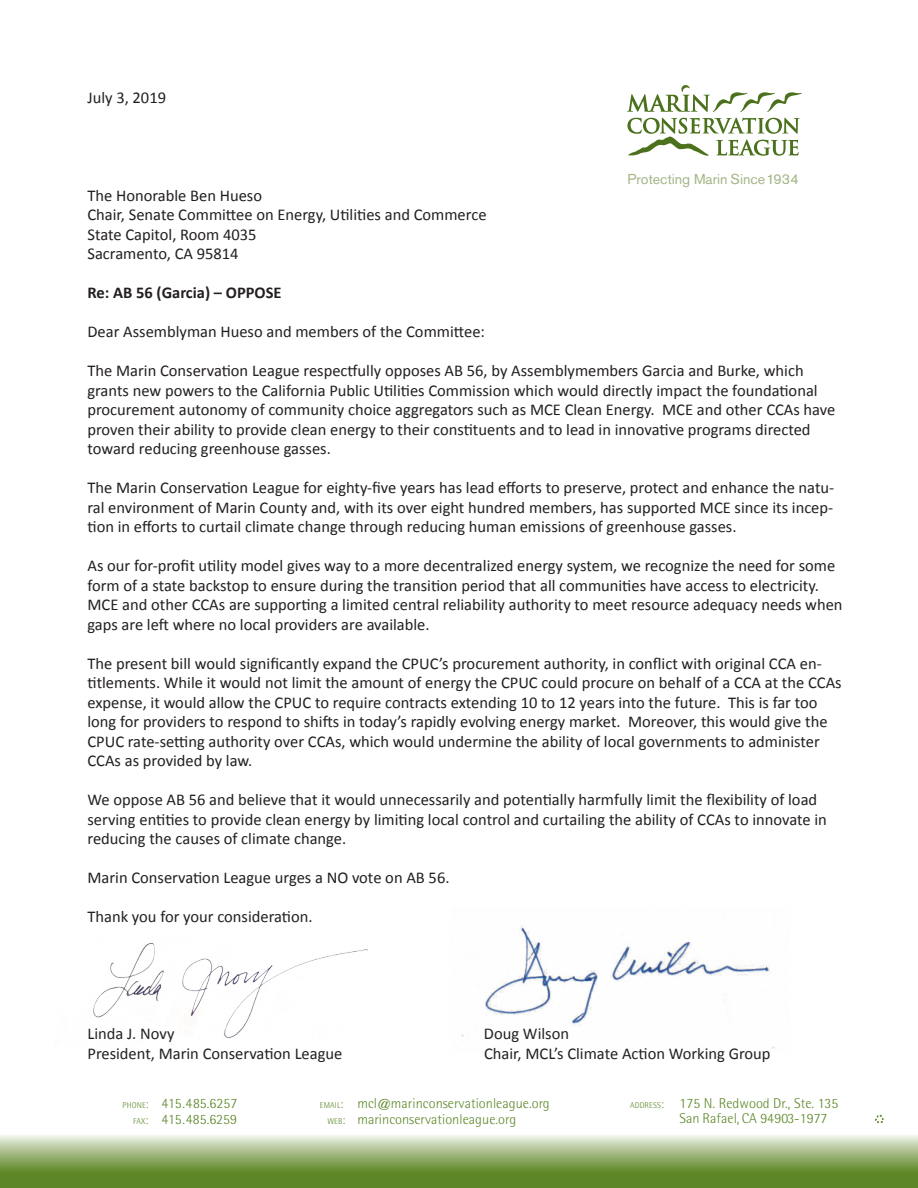
<style>
.page{position:relative;width:918px;height:1188px;background:#fff}
.page>*{position:absolute;margin:0;border:0;box-sizing:border-box;transform-origin:0 0}
.t1{font:16.5px/19.5px "Calibri";color:#231f20}
.t2{font:700 16.5px "Calibri";color:#231f20}
.t3{font:300 14.25px/16.5px "Rotis Semi Sans Std";letter-spacing:.005em;color:#5c8727}
.t4{font:14.25px "Akzidenz Grotesk BE";color:#a2b585}
.s1{font-size:8.4px}
.s2{font-size:12px}
</style>
<div class="page">
<svg style="left:627px;top:118px;width:173px;height:38px"></svg>
<svg style="left:627px;top:85px;width:175px;height:27px"></svg>
<svg style="left:0;top:1135px;width:918px;height:53px;background:#8fab69"></svg>
<svg style="left:875px;top:1114px;width:10px;height:10px"></svg>
<img style="left:55px;top:942px;width:313px;height:101px">
<img style="left:455px;top:926px;width:320px;height:123px">
<p class="t1" style="left:87px;top:89px;width:80px">July 3, 2019</p>
<p class="t4" style="left:628px;top:173px;width:173px">Protecting Marin Since 1934</p>
<p class="t1" style="left:87px;top:187px;width:401px">The Honorable Ben Hueso<br>Chair, Senate Committee on Energy, Utilities and Commerce<br>State Capitol, Room 4035<br>Sacramento, CA 95814</p>
<p class="t2" style="left:87px;top:287px;width:196px">Re: AB 56 (Garcia) – OPPOSE</p>
<p class="t1" style="left:87px;top:321px;width:399px">Dear Assemblyman Hueso and members of the Committee:</p>
<p class="t1" style="left:87px;top:360px;width:750px">The Marin Conservation League respectfully opposes AB 56, by Assemblymembers Garcia and Burke, which grants new powers to the California Public Utilities Commission which would directly impact the foundational procurement autonomy of community choice aggregators such as MCE Clean Energy. MCE and other CCAs have proven their ability to provide clean energy to their constituents and to lead in innovative programs directed toward reducing greenhouse gasses.</p>
<p class="t1" style="left:87px;top:477px;width:748px;text-align:justify">The Marin Conservation League for eighty-five years has lead efforts to preserve, protect and enhance the natu&shy;ral environment of Marin County and, with its over eight hundred members, has supported MCE since its incep&shy;tion in efforts to curtail climate change through reducing human emissions of greenhouse gasses.</p>
<p class="t1" style="left:87px;top:555px;width:757px">As our for-profit utility model gives way to a more decentralized energy system, we recognize the need for some form of a state backstop to ensure during the transition period that all communities have access to electricity.<br>MCE and other CCAs are supporting a limited central reliability authority to meet resource adequacy needs when gaps are left where no local providers are available.</p>
<p class="t1" style="left:87px;top:653px;width:756px">The present bill would significantly expand the CPUC’s procurement authority, in conflict with original CCA en&shy;titlements. While it would not limit the amount of energy the CPUC could procure on behalf of a CCA at the CCAs expense, it would allow the CPUC to require contracts extending 10 to 12 years into the future. This is far too long for providers to respond to shifts in today’s rapidly evolving energy market. Moreover, this would give the CPUC rate-setting authority over CCAs, which would undermine the ability of local governments to administer CCAs as provided by law.</p>
<p class="t1" style="left:87px;top:789px;width:741px">We oppose AB 56 and believe that it would unnecessarily and potentially harmfully limit the flexibility of load serving entities to provide clean energy by limiting local control and curtailing the ability of CCAs to innovate in reducing the causes of climate change.</p>
<p class="t1" style="left:87px;top:867px;width:364px">Marin Conservation League urges a NO vote on AB 56.</p>
<p class="t1" style="left:87px;top:906px;width:227px">Thank you for your consideration.</p>
<p class="t1" style="left:87px;top:1023px;width:89px">Linda J. Novy</p>
<p class="t1" style="left:484px;top:1023px;width:87px">Doug Wilson</p>
<p class="t1" style="left:87px;top:1043px;width:256px">President, Marin Conservation League</p>
<p class="t1" style="left:484px;top:1043px;width:288px">Chair, MCL’s Climate Action Working Group</p>
<p class="t3" style="left:123px;top:1096px;width:116px;text-align:right"><span class="s1">PHONE</span><span class="s2">:</span> 415.485.6257<br><span class="s1">FAX</span><span class="s2">:</span> 415.485.6259</p>
<p class="t3" style="left:327px;top:1096px;width:224px;text-indent:-8px"><span class="s1">EMAIL</span><span class="s2">:</span> mcl@marinconservationleague.org<br><span class="s1">WEB</span><span class="s2">:</span> marinconservationleague.org</p>
<p class="t3" style="left:680px;top:1096px;width:160px;line-height:15.8px;text-indent:-50px"><span class="s1">ADDRESS</span><span class="s2">:</span> 175 N. Redwood Dr., Ste. 135<br>San Rafael, CA 94903-1977</p>
</div>
